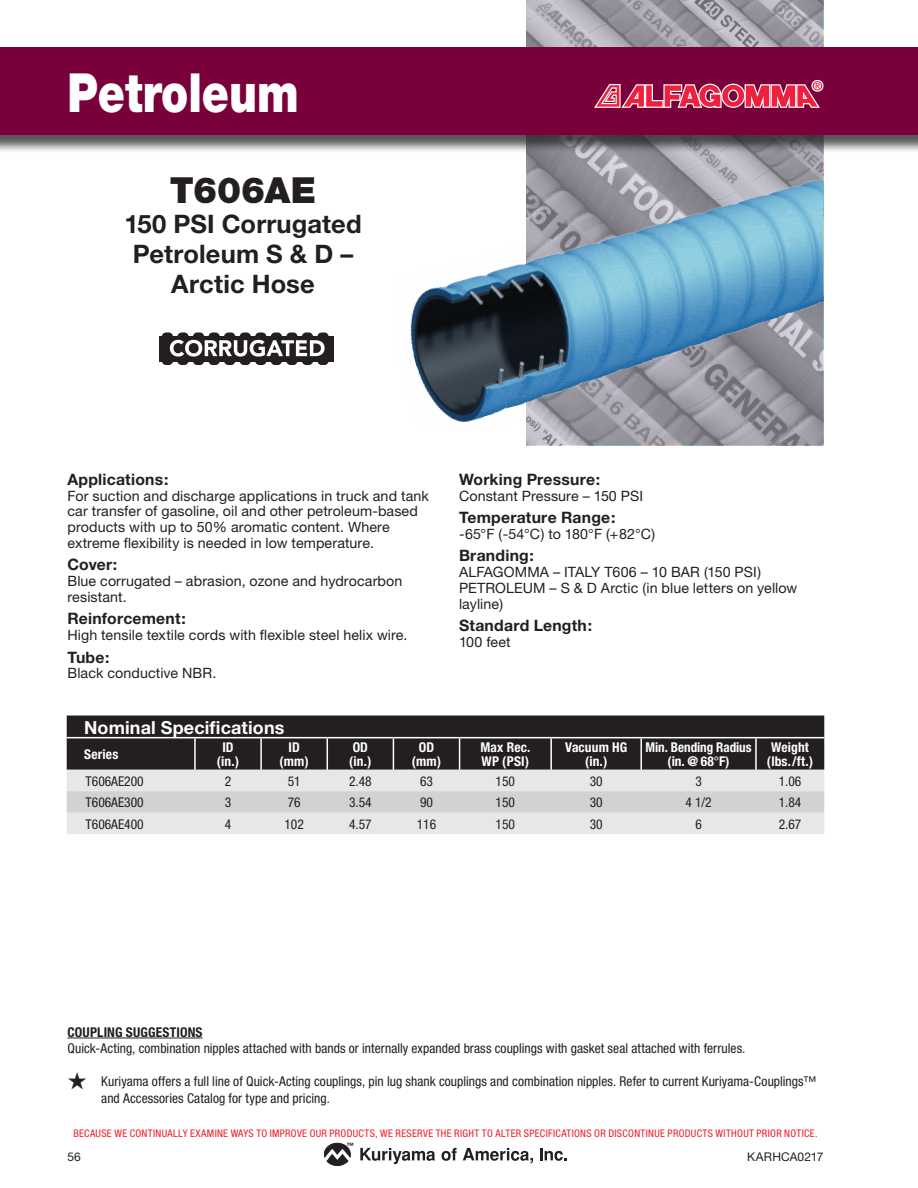
<style>
.page{position:relative;width:918px;height:1188px;background:#fff}
.page>*{position:absolute;margin:0;border:0;box-sizing:border-box;transform-origin:0 0}
.t1{font:900 54px "Helvetica Neue";color:#fff;scale:.8 1}
.t2{font:900 36px "Helvetica Neue";letter-spacing:-.005em;color:#231f20}
.t3{font:700 25.5px/30px "Helvetica Neue";letter-spacing:.005em;color:#231f20;text-align:center}
.t4{font:700 18px "Helvetica Neue";letter-spacing:.005em;color:#fff}
.t5{font:700 15.75px "Helvetica Neue";letter-spacing:.015em;color:#231f20}
.t6{font:14.25px/15.8px "Helvetica Neue";letter-spacing:.005em;color:#231f20}
.t7{font:condensed 13.5px/16.5px "Helvetica Neue";color:#231f20}
.t8{font:700 condensed 13.5px/13.5px "Helvetica Neue";letter-spacing:.005em;color:#fff;text-align:center}
.t9{font:700 condensed 13.5px "Helvetica Neue";letter-spacing:.015em;color:#231f20}
.t10{font:12px "Helvetica Neue";letter-spacing:.01em;color:#231f20}
.t11{font:condensed 10.5px "Helvetica Neue";letter-spacing:.03em;color:#ee1d23}
.t12{font:700 7.35px "Helvetica Neue";color:#231f20}
.s1{font-weight:400}
</style>
<div class="page">
<img style="left:526px;top:0;width:298px;height:446px">
<svg style="left:324px;top:1143px;width:27px;height:23px"></svg>
<svg style="left:360px;top:1148px;width:75px;height:16px"></svg>
<svg style="left:442px;top:1148px;width:15px;height:13px"></svg>
<svg style="left:463px;top:1148px;width:70px;height:15px"></svg>
<svg style="left:540px;top:1148px;width:27px;height:13px"></svg>
<hr style="left:68px;top:1038px;width:135px;height:1px;background:#231f20">
<div style="left:67px;top:716px;width:757px;height:54px;background:#231f20"></div>
<div style="left:67px;top:770px;width:757px;height:64px;background:#e6e7e9"></div>
<div style="left:67px;top:791px;width:757px;height:22px;background:#d1d2d4"></div>
<hr style="left:755px;top:738px;width:2px;height:32px;background:#fff">
<hr style="left:327px;top:738px;width:1px;height:32px;background:#fff">
<hr style="left:393px;top:738px;width:1px;height:32px;background:#fff">
<hr style="left:459px;top:738px;width:1px;height:32px;background:#fff">
<hr style="left:550px;top:738px;width:2px;height:32px;background:#fff">
<hr style="left:640px;top:738px;width:2px;height:32px;background:#fff">
<hr style="left:194px;top:738px;width:2px;height:32px;background:#fff">
<hr style="left:260px;top:738px;width:2px;height:32px;background:#fff">
<hr style="left:67px;top:737px;width:128px;height:1px;background:#fff">
<hr style="left:195px;top:737px;width:66px;height:1px;background:#fff">
<hr style="left:261px;top:737px;width:66px;height:1px;background:#fff">
<hr style="left:327px;top:737px;width:66px;height:1px;background:#fff">
<hr style="left:393px;top:737px;width:67px;height:1px;background:#fff">
<hr style="left:460px;top:737px;width:91px;height:1px;background:#fff">
<hr style="left:551px;top:737px;width:90px;height:1px;background:#fff">
<hr style="left:641px;top:737px;width:115px;height:1px;background:#fff">
<hr style="left:756px;top:737px;width:68px;height:1px;background:#fff">
<img style="left:410px;top:163px;width:414px;height:265px">
<div style="left:162px;top:332px;width:11px;height:33px;background:#231f20;border-radius:4px"></div>
<svg style="left:177px;top:332px;width:12px;height:33px"></svg>
<div style="left:193px;top:332px;width:11px;height:33px;background:#231f20;border-radius:4px"></div>
<div style="left:208px;top:332px;width:12px;height:33px;background:#231f20;border-radius:4px"></div>
<div style="left:224px;top:332px;width:11px;height:33px;background:#231f20;border-radius:4px"></div>
<div style="left:240px;top:332px;width:11px;height:33px;background:#231f20;border-radius:4px"></div>
<div style="left:255px;top:332px;width:11px;height:33px;background:#231f20;border-radius:4px"></div>
<div style="left:271px;top:332px;width:11px;height:33px;background:#231f20;border-radius:4px"></div>
<svg style="left:286px;top:332px;width:12px;height:33px"></svg>
<div style="left:302px;top:332px;width:11px;height:33px;background:#231f20;border-radius:4px"></div>
<svg style="left:317px;top:332px;width:12px;height:33px"></svg>
<div style="left:159px;top:336px;width:175px;height:26px;background:#231f20"></div>
<svg style="left:170px;top:340px;width:155px;height:17px"></svg>
<div style="left:0;top:50px;width:918px;height:104px;background:#231f20;opacity:.75"></div>
<div style="left:0;top:47px;width:918px;height:88px;background:#7a003c"></div>
<svg style="left:594px;top:80px;width:229px;height:28px"></svg>
<h1 class="t1" style="left:68px;top:60px;width:291px">Petroleum</h1>
<h2 class="t2" style="left:170px;top:169px;width:148px">T606AE</h2>
<h3 class="t3" style="left:124px;top:208px;width:239px">150 PSI Corrugated<br>Petroleum S &amp; D –<br>Arctic Hose</h3>
<p class="t5" style="left:68px;top:469px;width:102px">Applications:</p>
<p class="t6" style="left:68px;top:487px;width:363px">For suction and discharge applications in truck and tank car transfer of gasoline, oil and other petroleum-based products with up to 50% aromatic content. Where extreme flexibility is needed in low temperature.</p>
<p class="t5" style="left:68px;top:555px;width:51px">Cover:</p>
<p class="t6" style="left:68px;top:573px;width:336px">Blue corrugated – abrasion, ozone and hydrocarbon resistant.</p>
<p class="t5" style="left:68px;top:609px;width:120px">Reinforcement:</p>
<p class="t6" style="left:68px;top:627px;width:342px">High tensile textile cords with flexible steel helix wire.</p>
<p class="t5" style="left:68px;top:647px;width:44px">Tube:</p>
<p class="t6" style="left:68px;top:665px;width:150px">Black conductive NBR.</p>
<p class="t5" style="left:459px;top:469px;width:143px">Working Pressure:</p>
<p class="t6" style="left:459px;top:487px;width:186px">Constant Pressure – 150 PSI</p>
<p class="t5" style="left:459px;top:508px;width:158px">Temperature Range:</p>
<p class="t6" style="left:459px;top:526px;width:198px">-65°F (-54°C) to 180°F (+82°C)</p>
<p class="t5" style="left:459px;top:546px;width:77px">Branding:</p>
<p class="t6" style="left:459px;top:564px;width:340px">ALFAGOMMA – ITALY T606 – 10 BAR (150 PSI)<br>PETROLEUM – S &amp; D Arctic (in blue letters on yellow layline)</p>
<p class="t5" style="left:459px;top:616px;width:135px">Standard Length:</p>
<p class="t6" style="left:459px;top:634px;width:53px">100 feet</p>
<p class="t4" style="left:84px;top:716px;width:202px">Nominal Specifications</p>
<p class="t8" style="left:84px;top:747px;width:36px">Series</p>
<p class="t8" style="left:217px;top:740px;width:24px">ID (in.)</p>
<p class="t8" style="left:279px;top:740px;width:31px">ID (mm)</p>
<p class="t8" style="left:349px;top:740px;width:24px;text-align:left">OD (in.)</p>
<p class="t8" style="left:412px;top:740px;width:31px">OD (mm)</p>
<p class="t8" style="left:480px;top:740px;width:51px;text-align:left">Max Rec.<br>WP (PSI)</p>
<p class="t8" style="left:565px;top:740px;width:64px">Vacuum HG (in.)</p>
<p class="t8" style="left:646px;top:740px;width:108px">Min. Bending Radius (in. @ 68<span class="s1">°</span>F)</p>
<p class="t8" style="left:767px;top:740px;width:48px">Weight (lbs./ft.)</p>
<p class="t7" style="left:86px;top:773px;width:60px">T606AE200</p>
<p class="t7" style="left:225px;top:773px;width:8px">2</p>
<p class="t7" style="left:288px;top:773px;width:14px">51</p>
<p class="t7" style="left:349px;top:773px;width:24px">2.48</p>
<p class="t7" style="left:420px;top:773px;width:14px">63</p>
<p class="t7" style="left:496px;top:773px;width:21px">150</p>
<p class="t7" style="left:590px;top:773px;width:14px">30</p>
<p class="t7" style="left:695px;top:773px;width:8px">3</p>
<p class="t7" style="left:779px;top:773px;width:24px">1.06</p>
<p class="t7" style="left:86px;top:794px;width:60px">T606AE300</p>
<p class="t7" style="left:225px;top:794px;width:8px">3</p>
<p class="t7" style="left:288px;top:794px;width:14px">76</p>
<p class="t7" style="left:349px;top:794px;width:24px">3.54</p>
<p class="t7" style="left:420px;top:794px;width:14px">90</p>
<p class="t7" style="left:496px;top:794px;width:21px">150</p>
<p class="t7" style="left:590px;top:794px;width:14px">30</p>
<p class="t7" style="left:685px;top:794px;width:28px">4 1/2</p>
<p class="t7" style="left:779px;top:794px;width:24px">1.84</p>
<p class="t7" style="left:86px;top:816px;width:60px">T606AE400</p>
<p class="t7" style="left:225px;top:816px;width:8px">4</p>
<p class="t7" style="left:284px;top:816px;width:21px">102</p>
<p class="t7" style="left:349px;top:816px;width:24px">4.57</p>
<p class="t7" style="left:417px;top:816px;width:21px">116</p>
<p class="t7" style="left:496px;top:816px;width:21px">150</p>
<p class="t7" style="left:590px;top:816px;width:14px">30</p>
<p class="t7" style="left:695px;top:816px;width:8px">6</p>
<p class="t7" style="left:779px;top:816px;width:24px">2.67</p>
<p class="t9" style="left:68px;top:1024px;width:137px">COUPLING SUGGESTIONS</p>
<p class="t7" style="left:68px;top:1040px;width:680px">Quick-Acting, combination nipples attached with bands or internally expanded brass couplings with gasket seal attached with ferrules.</p>
<p class="t7" style="left:101px;top:1073px;width:717px;text-indent:-34px">★ Kuriyama offers a full line of Quick-Acting couplings, pin lug shank couplings and combination nipples. Refer to current Kuriyama-Couplings™ and Accessories Catalog for type and pricing.</p>
<p class="t11" style="left:73px;top:1127px;width:746px">BECAUSE WE CONTINUALLY EXAMINE WAYS TO IMPROVE OUR PRODUCTS, WE RESERVE THE RIGHT TO ALTER SPECIFICATIONS OR DISCONTINUE PRODUCTS WITHOUT PRIOR NOTICE.</p>
<p class="t10" style="left:68px;top:1150px;width:15px">56</p>
<p class="t10" style="left:747px;top:1150px;width:78px">KARHCA0217</p>
<p class="t12" style="left:346px;top:1141px;width:9px">™</p>
</div>
